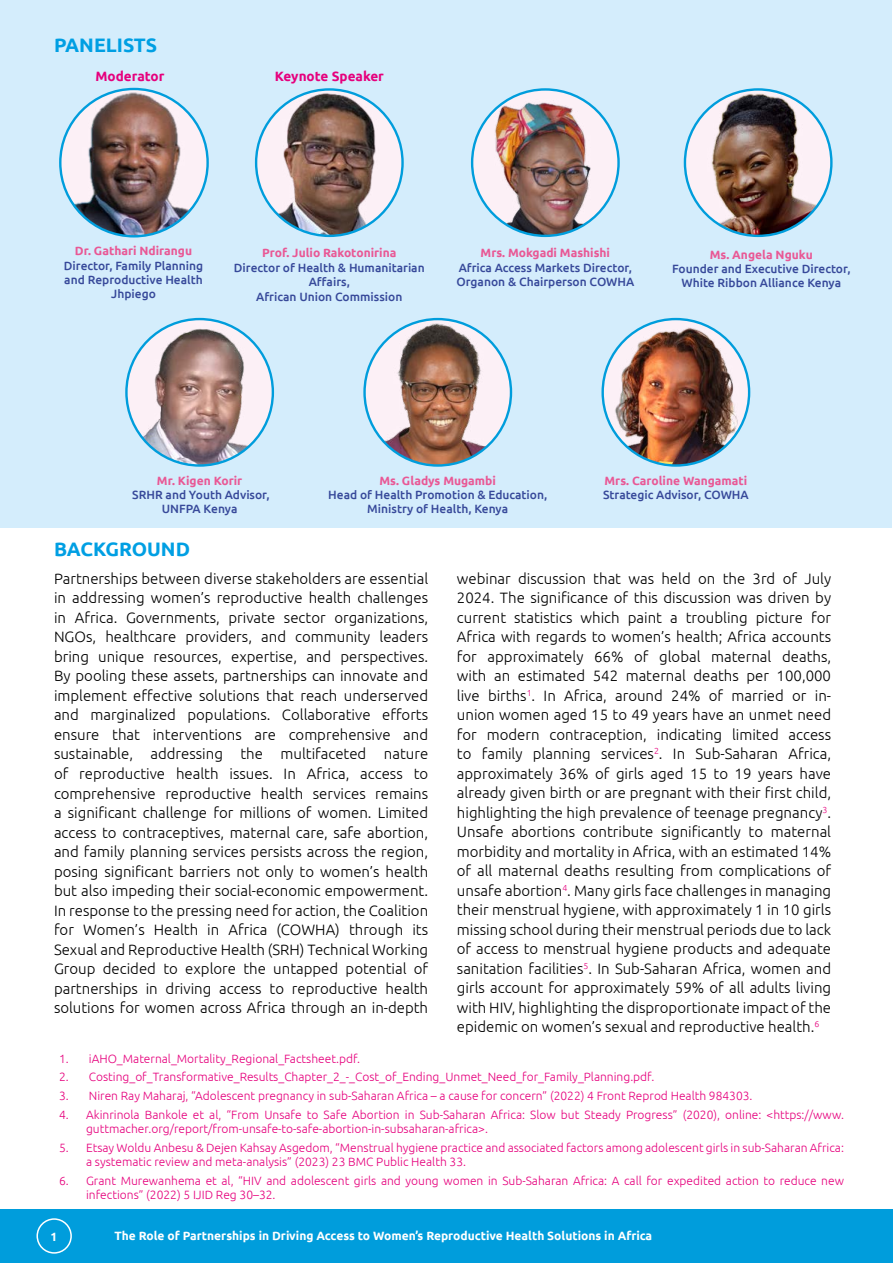
<style>
.page{position:relative;width:893px;height:1263px;background:#fff}
.page>*{position:absolute;margin:0;border:0;box-sizing:border-box;transform-origin:0 0}
.t1{font:700 19.5px "Ubuntu";color:#009fe3}
.t2{font:300 15px/19.5px "Ubuntu";color:#000;text-align:justify}
.t3{font:700 13.5px "Ubuntu";color:#e6007d}
.t4{font:300 12px/14.4px "Ubuntu";color:#e6007d}
.t5{font:500 12px/14.4px "Ubuntu";color:#37499a;text-align:center}
.t6{font:700 12px "Ubuntu";color:#e95895}
.t7{font:700 12px "Ubuntu";color:#fff}
</style>
<div class="page">
<div style="left:0;top:1209px;width:893px;height:54px;background:#009ddc"></div>
<div style="left:36px;top:1218px;width:36px;height:36px;border:2px solid #fff;border-radius:50%"></div>
<div style="left:0;top:0;width:892px;height:527px;background:#d4edfc"></div>
<img style="left:60px;top:89px;width:148px;height:147px;border-radius:74px">
<img style="left:256px;top:89px;width:147px;height:147px;border-radius:73px">
<img style="left:472px;top:89px;width:147px;height:147px;border-radius:73px">
<img style="left:685px;top:89px;width:146px;height:147px;border-radius:73px">
<img style="left:126px;top:323px;width:147px;height:141px">
<img style="left:365px;top:319px;width:146px;height:146px;border-radius:73px">
<img style="left:603px;top:319px;width:146px;height:146px;border-radius:73px">
<h1 class="t1" style="left:54px;top:33px;width:105px">PANELISTS</h1>
<p class="t3" style="left:95px;top:68px;width:70px">Moderator</p>
<p class="t3" style="left:275px;top:68px;width:111px">Keynote Speaker</p>
<p class="t6" style="left:75px;top:244px;width:119px">Dr. Gathari Ndirangu</p>
<p class="t5" style="left:64px;top:258px;width:141px">Director, Family Planning and Reproductive Health<br>Jhpiego</p>
<p class="t6" style="left:262px;top:246px;width:136px">Prof. Julio Rakotonirina</p>
<p class="t5" style="left:234px;top:260px;width:192px">Director of Health &amp; Humanitarian<br>Affairs,<br>African Union Commission</p>
<p class="t6" style="left:481px;top:246px;width:131px">Mrs. Mokgadi Mashishi</p>
<p class="t5" style="left:456px;top:260px;width:179px;text-align:left">Africa Access Markets Director,<br>Organon &amp; Chairperson COWHA</p>
<p class="t6" style="left:710px;top:247px;width:104px">Ms. Angela Nguku</p>
<p class="t5" style="left:672px;top:261px;width:180px">Founder and Executive Director,<br>White Ribbon Alliance Kenya</p>
<p class="t6" style="left:157px;top:473px;width:87px">Mr. Kigen Korir</p>
<p class="t5" style="left:132px;top:487px;width:139px">SRHR and Youth Advisor,<br>UNFPA Kenya</p>
<p class="t6" style="left:380px;top:473px;width:118px">Ms. Gladys Mugambi</p>
<p class="t5" style="left:328px;top:487px;width:221px">Head of Health Promotion &amp; Education,<br>Ministry of Health, Kenya</p>
<p class="t6" style="left:604px;top:473px;width:144px">Mrs. Caroline Wangamati</p>
<p class="t5" style="left:603px;top:487px;width:147px">Strategic Advisor, COWHA</p>
<h1 class="t1" style="left:54px;top:537px;width:138px">BACKGROUND</h1>
<p class="t2" style="left:54px;top:568px;width:376px">Partnerships between diverse stakeholders are essential in addressing women’s reproductive health challenges in Africa. Governments, private sector organizations, NGOs, healthcare providers, and community leaders bring unique resources, expertise, and perspectives.<br>By pooling these assets, partnerships can innovate and implement effective solutions that reach underserved and marginalized populations. Collaborative efforts ensure that interventions are comprehensive and sustainable, addressing the multifaceted nature of reproductive health issues. In Africa, access to comprehensive reproductive health services remains a significant challenge for millions of women. Limited access to contraceptives, maternal care, safe abortion, and family planning services persists across the region, posing significant barriers not only to women’s health but also impeding their social-economic empowerment.<br>In response to the pressing need for action, the Coalition for Women’s Health in Africa (COWHA) through its Sexual and Reproductive Health (SRH) Technical Working Group decided to explore the untapped potential of partnerships in driving access to reproductive health solutions for women across Africa through an in-depth</p>
<p class="t2" style="left:457px;top:568px;width:376px">webinar discussion that was held on the 3rd of July 2024. The significance of this discussion was driven by current statistics which paint a troubling picture for Africa with regards to women’s health; Africa accounts for approximately 66% of global maternal deaths, with an estimated 542 maternal deaths per 100,000 live births<sup>1</sup>. In Africa, around 24% of married or in&shy;union women aged 15 to 49 years have an unmet need for modern contraception, indicating limited access to family planning services<sup>2</sup>. In Sub-Saharan Africa, approximately 36% of girls aged 15 to 19 years have already given birth or are pregnant with their first child, highlighting the high prevalence of teenage pregnancy<sup>3</sup>.<br>Unsafe abortions contribute significantly to maternal morbidity and mortality in Africa, with an estimated 14% of all maternal deaths resulting from complications of unsafe abortion<sup>4</sup>. Many girls face challenges in managing their menstrual hygiene, with approximately 1 in 10 girls missing school during their menstrual periods due to lack of access to menstrual hygiene products and adequate sanitation facilities<sup>5</sup>. In Sub-Saharan Africa, women and girls account for approximately 59% of all adults living with HIV, highlighting the disproportionate impact of the epidemic on women’s sexual and reproductive health.<sup>6</sup></p>
<p class="t4" style="left:59px;top:1051px;width:302px">1. iAHO_Maternal_Mortality_Regional_Factsheet.pdf.</p>
<p class="t4" style="left:59px;top:1069px;width:597px">2. Costing_of_Transformative_Results_Chapter_2_-_Cost_of_Ending_Unmet_Need_for_Family_Planning.pdf.</p>
<p class="t4" style="left:59px;top:1088px;width:695px">3. Niren Ray Maharaj, “Adolescent pregnancy in sub-Saharan Africa – a cause for concern” (2022) 4 Front Reprod Health 984303.</p>
<p class="t4" style="left:86px;top:1107px;width:759px;text-indent:-27px">4. Akinrinola Bankole et al, “From Unsafe to Safe Abortion in Sub-Saharan Africa: Slow but Steady Progress” (2020), online: &lt;https://www. guttmacher.org/report/from-unsafe-to-safe-abortion-in-subsaharan-africa&gt;.</p>
<p class="t4" style="left:86px;top:1140px;width:759px;text-indent:-27px">5. Etsay Woldu Anbesu &amp; Dejen Kahsay Asgedom, “Menstrual hygiene practice and associated factors among adolescent girls in sub-Saharan Africa: a systematic review and meta-analysis” (2023) 23 BMC Public Health 33.</p>
<p class="t4" style="left:86px;top:1173px;width:759px;text-indent:-27px">6. Grant Murewanhema et al, “HIV and adolescent girls and young women in Sub-Saharan Africa: A call for expedited action to reduce new infections” (2022) 5 IJID Reg 30–32.</p>
<p class="t7" style="left:50px;top:1229px;width:8px">1</p>
<p class="t7" style="left:114px;top:1228px;width:539px">The Role of Partnerships in Driving Access to Women’s Reproductive Health Solutions in Africa</p>
</div>
